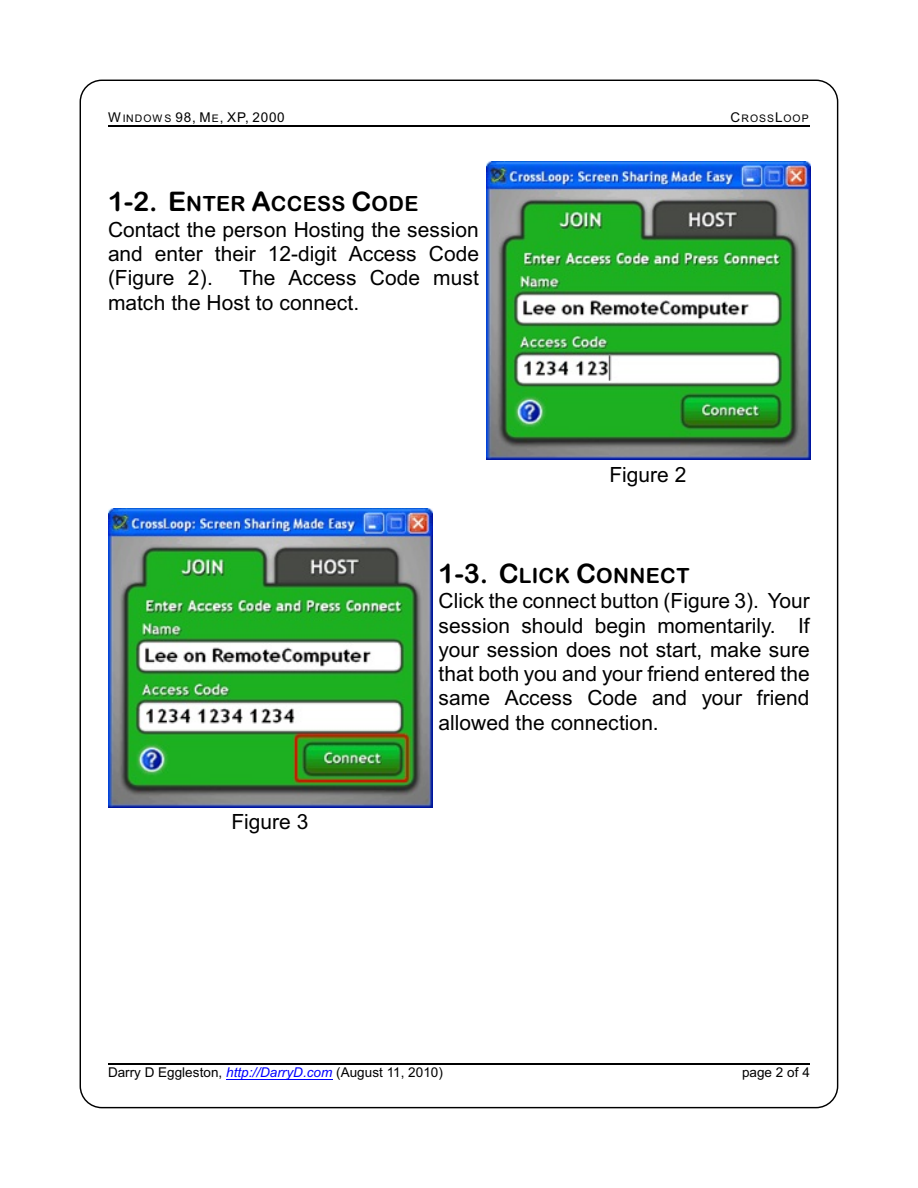
<style>
.page{position:relative;width:918px;height:1188px;background:#fff}
.page>*{position:absolute;margin:0;border:0;box-sizing:border-box;transform-origin:0 0}
.t1{font:21px/24.3px "Arial";color:#000;text-align:justify}
.t2{font:21px "Arial Rounded MT Bold";letter-spacing:.02em;color:#000}
.t3{font:13.5px "Arial";color:#000}
.t4{font:10.5px "Arial";letter-spacing:.1em;color:#000}
.s1{font-size:10.5px}
.s2{font-size:13.5px}
.s3{font-size:27px}
.s4{font-style:italic;color:#00f}
</style>
<div class="page">
<hr style="left:108px;top:125px;width:702px;height:1px;background:#000">
<img style="left:486px;top:161px;width:324px;height:299px">
<img style="left:108px;top:509px;width:324px;height:298px">
<hr style="left:226px;top:1079px;width:106px;height:1px;background:#00f">
<hr style="left:108px;top:1063px;width:702px;height:1px;background:#000">
<p class="t3" style="left:108px;top:112px;width:178px">W <span class="s1">INDOWS</span> 98, M<span class="s1">E</span>, XP, 2000</p>
<p class="t4" style="left:731px;top:114px;width:80px"><span class="s2">C</span>ROSS<span class="s2">L</span>OOP</p>
<p class="t2" style="left:108px;top:196px;width:312px"><span class="s3">1-2. E</span>NTER <span class="s3">A</span>CCESS <span class="s3">C</span>ODE</p>
<p class="t1" style="left:108px;top:219px;width:373px">Contact the person Hosting the session and enter their 12-digit Access Code (Figure 2).</p>
<p class="t1" style="left:108px;top:268px;width:372px;text-indent:131px">The Access Code must match the Host to connect.</p>
<p class="t1" style="left:609px;top:464px;width:79px">Figure 2</p>
<p class="t1" style="left:231px;top:811px;width:79px">Figure 3</p>
<p class="t2" style="left:439px;top:568px;width:252px"><span class="s3">1-3. C</span>LICK <span class="s3">C</span>ONNECT</p>
<p class="t1" style="left:439px;top:591px;width:373px">Click the connect button (Figure 3). Your session should begin momentarily. If your session does not start, make sure that both you and your friend entered the same Access Code and your friend allowed the connection.</p>
<p class="t3" style="left:108px;top:1067px;width:337px">Darry D Eggleston, <span class="s4">http://DarryD.com</span> (August 11, 2010)</p>
<p class="t3" style="left:742px;top:1067px;width:69px">page 2 of 4</p>
</div>
